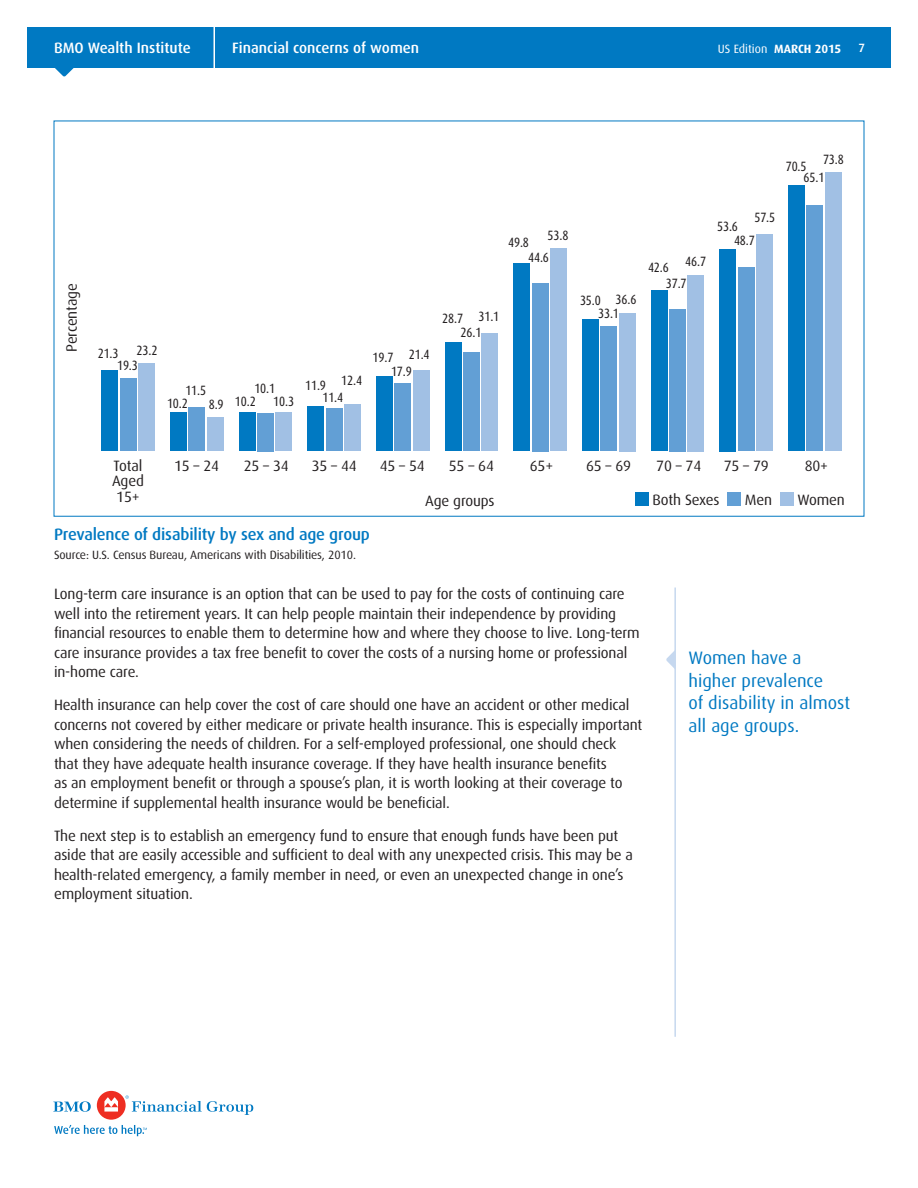
<style>
.page{position:relative;width:918px;height:1188px;background:#fff}
.page>*{position:absolute;margin:0;border:0;box-sizing:border-box;transform-origin:0 0}
.t1{font:18px/22.5px "Dax";color:#0079c2}
.t2{font:500 16.5px "Dax";letter-spacing:-.01em;color:#0079c2}
.t3{font:15px/19.5px "Dax";letter-spacing:-.01em;color:#231f20}
.t4{font:500 15px "Dax";color:#fff}
.t5{font:13.5px "Dax Condensed";letter-spacing:-.01em;color:#231f20}
.t6{font:12px "Dax";letter-spacing:-.01em;color:#231f20}
.t7{font:12px "Dax";color:#fff}
.t8{font:500 12px "Dax";color:#fff}
.s1{font-weight:700}
</style>
<div class="page">
<svg style="left:53px;top:1101px;width:38px;height:11px"></svg>
<div style="left:97px;top:1091px;width:29px;height:29px;background:#ee2e22;border-radius:50%"></div>
<svg style="left:104px;top:1097px;width:14px;height:15px"></svg>
<svg style="left:125px;top:1095px;width:128px;height:20px"></svg>
<svg style="left:54px;top:1125px;width:93px;height:11px"></svg>
<svg style="left:55px;top:68px;width:19px;height:8px"></svg>
<div style="left:27px;top:27px;width:864px;height:41px;background:#0079c2"></div>
<hr style="left:214px;top:27px;width:1px;height:44px;background:#fff">
<hr style="left:674px;top:588px;width:2px;height:449px;background:#c6d8ef">
<svg style="left:666px;top:650px;width:9px;height:20px"></svg>
<div style="left:138px;top:364px;width:17px;height:87px;background:#a1c0e4"></div>
<div style="left:207px;top:418px;width:16px;height:33px;background:#a1c0e4"></div>
<div style="left:276px;top:412px;width:16px;height:39px;background:#a1c0e4"></div>
<div style="left:344px;top:404px;width:17px;height:47px;background:#a1c0e4"></div>
<div style="left:413px;top:370px;width:16px;height:81px;background:#a1c0e4"></div>
<div style="left:482px;top:334px;width:16px;height:117px;background:#a1c0e4"></div>
<div style="left:550px;top:248px;width:17px;height:203px;background:#a1c0e4"></div>
<div style="left:619px;top:313px;width:16px;height:138px;background:#a1c0e4"></div>
<div style="left:688px;top:275px;width:16px;height:176px;background:#a1c0e4"></div>
<div style="left:756px;top:234px;width:17px;height:217px;background:#a1c0e4"></div>
<div style="left:825px;top:173px;width:16px;height:278px;background:#a1c0e4"></div>
<div style="left:120px;top:378px;width:16px;height:73px;background:#629fd5"></div>
<div style="left:189px;top:408px;width:16px;height:43px;background:#629fd5"></div>
<div style="left:257px;top:413px;width:17px;height:38px;background:#629fd5"></div>
<div style="left:326px;top:408px;width:16px;height:43px;background:#629fd5"></div>
<div style="left:395px;top:384px;width:16px;height:67px;background:#629fd5"></div>
<div style="left:463px;top:353px;width:17px;height:98px;background:#629fd5"></div>
<div style="left:532px;top:283px;width:16px;height:168px;background:#629fd5"></div>
<div style="left:601px;top:326px;width:16px;height:125px;background:#629fd5"></div>
<div style="left:669px;top:309px;width:17px;height:142px;background:#629fd5"></div>
<div style="left:738px;top:267px;width:16px;height:184px;background:#629fd5"></div>
<div style="left:807px;top:206px;width:16px;height:245px;background:#629fd5"></div>
<div style="left:102px;top:371px;width:16px;height:80px;background:#0079c2"></div>
<div style="left:170px;top:413px;width:17px;height:38px;background:#0079c2"></div>
<div style="left:239px;top:413px;width:16px;height:38px;background:#0079c2"></div>
<div style="left:308px;top:406px;width:16px;height:45px;background:#0079c2"></div>
<div style="left:376px;top:377px;width:17px;height:74px;background:#0079c2"></div>
<div style="left:445px;top:343px;width:16px;height:108px;background:#0079c2"></div>
<div style="left:514px;top:263px;width:16px;height:188px;background:#0079c2"></div>
<div style="left:582px;top:319px;width:17px;height:132px;background:#0079c2"></div>
<div style="left:651px;top:290px;width:16px;height:161px;background:#0079c2"></div>
<div style="left:720px;top:249px;width:16px;height:202px;background:#0079c2"></div>
<div style="left:788px;top:185px;width:17px;height:266px;background:#0079c2"></div>
<div style="left:635px;top:492px;width:14px;height:13px;background:#0079c2"></div>
<div style="left:727px;top:492px;width:14px;height:13px;background:#629fd5"></div>
<div style="left:780px;top:492px;width:14px;height:13px;background:#a1c0e4"></div>
<p class="t4" style="left:54px;top:39px;width:138px">BMO Wealth Institute</p>
<p class="t4" style="left:232px;top:39px;width:188px">Financial concerns of women</p>
<p class="t7" style="left:718px;top:42px;width:125px">US Edition <span class="s1">MARCH 2015</span></p>
<p class="t8" style="left:859px;top:41px;width:8px">7</p>
<p class="t3" style="left:62px;top:352px;width:70px;rotate:-90deg">Percentage</p>
<p class="t5" style="left:98px;top:346px;width:22px">21.3</p>
<p class="t5" style="left:137px;top:343px;width:22px">23.2</p>
<p class="t5" style="left:117px;top:358px;width:22px">19.3</p>
<p class="t5" style="left:185px;top:383px;width:22px">11.5</p>
<p class="t5" style="left:254px;top:381px;width:22px">10.1</p>
<p class="t5" style="left:167px;top:396px;width:22px">10.2</p>
<p class="t5" style="left:235px;top:394px;width:22px">10.2</p>
<p class="t5" style="left:209px;top:397px;width:16px">8.9</p>
<p class="t5" style="left:273px;top:394px;width:22px">10.3</p>
<p class="t5" style="left:305px;top:378px;width:22px">11.9</p>
<p class="t5" style="left:341px;top:373px;width:22px">12.4</p>
<p class="t5" style="left:322px;top:390px;width:22px">11.4</p>
<p class="t5" style="left:373px;top:350px;width:22px">19.7</p>
<p class="t5" style="left:409px;top:347px;width:22px">21.4</p>
<p class="t5" style="left:391px;top:364px;width:22px">17.9</p>
<p class="t5" style="left:508px;top:235px;width:22px">49.8</p>
<p class="t5" style="left:548px;top:228px;width:22px">53.8</p>
<p class="t5" style="left:528px;top:249px;width:22px">44.6</p>
<p class="t5" style="left:442px;top:311px;width:22px">28.7</p>
<p class="t5" style="left:478px;top:309px;width:22px">31.1</p>
<p class="t5" style="left:461px;top:325px;width:22px">26.1</p>
<p class="t5" style="left:580px;top:293px;width:22px">35.0</p>
<p class="t5" style="left:616px;top:292px;width:22px">36.6</p>
<p class="t5" style="left:598px;top:306px;width:22px">33.1</p>
<p class="t5" style="left:823px;top:152px;width:22px">73.8</p>
<p class="t5" style="left:786px;top:159px;width:22px">70.5</p>
<p class="t5" style="left:804px;top:170px;width:22px">65.1</p>
<p class="t5" style="left:648px;top:260px;width:22px">42.6</p>
<p class="t5" style="left:685px;top:254px;width:22px">46.7</p>
<p class="t5" style="left:666px;top:276px;width:22px">37.7</p>
<p class="t5" style="left:717px;top:219px;width:22px">53.6</p>
<p class="t5" style="left:754px;top:210px;width:22px">57.5</p>
<p class="t5" style="left:734px;top:233px;width:22px">48.7</p>
<p class="t3" style="left:112px;top:458px;width:33px;line-height:15.8px;text-align:justify">Total Aged 15+</p>
<p class="t3" style="left:174px;top:456px;width:47px">15 – 24</p>
<p class="t3" style="left:244px;top:456px;width:47px">25 – 34</p>
<p class="t3" style="left:312px;top:456px;width:47px">35 – 44</p>
<p class="t3" style="left:380px;top:456px;width:47px">45 – 54</p>
<p class="t3" style="left:449px;top:456px;width:47px">55 – 64</p>
<p class="t3" style="left:530px;top:456px;width:25px">65+</p>
<p class="t3" style="left:586px;top:456px;width:47px">65 – 69</p>
<p class="t3" style="left:656px;top:456px;width:47px">70 – 74</p>
<p class="t3" style="left:724px;top:456px;width:47px">75 – 79</p>
<p class="t3" style="left:805px;top:456px;width:25px">80+</p>
<p class="t3" style="left:425px;top:492px;width:71px">Age groups</p>
<p class="t3" style="left:653px;top:491px;width:69px">Both Sexes</p>
<p class="t3" style="left:745px;top:491px;width:29px">Men</p>
<p class="t3" style="left:798px;top:491px;width:49px">Women</p>
<p class="t2" style="left:54px;top:525px;width:317px">Prevalence of disability by sex and age group</p>
<p class="t6" style="left:54px;top:548px;width:304px">Source: U.S. Census Bureau, Americans with Disabilities, 2010.</p>
<p class="t3" style="left:54px;top:584px;width:587px">Long-term care insurance is an option that can be used to pay for the costs of continuing care well into the retirement years. It can help people maintain their independence by providing financial resources to enable them to determine how and where they choose to live. Long-term care insurance provides a tax free benefit to cover the costs of a nursing home or professional in-home care.</p>
<p class="t3" style="left:54px;top:695px;width:590px">Health insurance can help cover the cost of care should one have an accident or other medical concerns not covered by either medicare or private health insurance. This is especially important when considering the needs of children. For a self-employed professional, one should check that they have adequate health insurance coverage. If they have health insurance benefits<br>as an employment benefit or through a spouse’s plan, it is worth looking at their coverage to determine if supplemental health insurance would be beneficial.</p>
<p class="t3" style="left:54px;top:826px;width:580px">The next step is to establish an emergency fund to ensure that enough funds have been put aside that are easily accessible and sufficient to deal with any unexpected crisis. This may be a health-related emergency, a family member in need, or even an unexpected change in one’s employment situation.</p>
<p class="t1" style="left:688px;top:647px;width:163px">Women have a higher prevalence<br>of disability in almost all age groups.</p>
</div>
